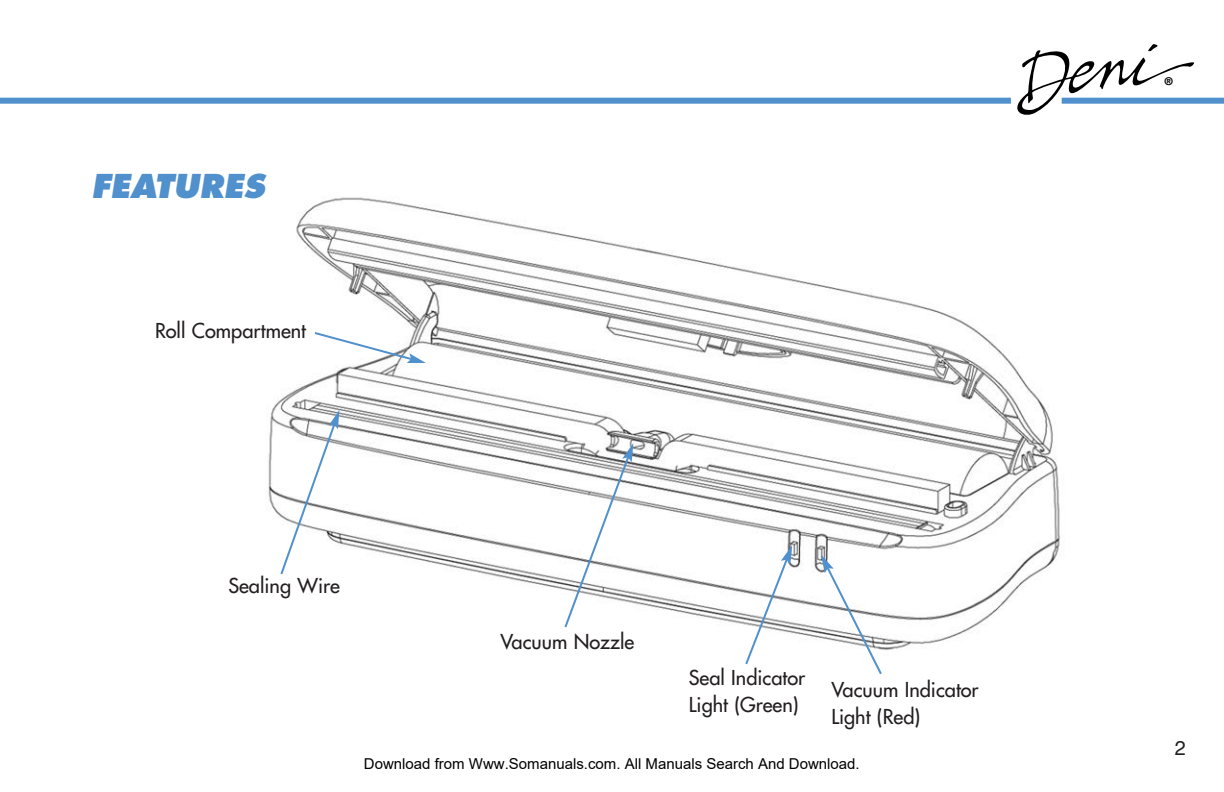
<style>
.page{position:relative;width:1224px;height:792px;background:#fff}
.page>*{position:absolute;margin:0;border:0;box-sizing:border-box;transform-origin:0 0}
.t1{font:italic 800 32px "Futura";color:#5090cc}
.t2{font:20px/27.2px "Futura";color:#231f20}
.t3{font:20px "Helvetica";color:#231f20}
.t4{font:15px "Arial";color:#000}
.t5{font:700 10.8px "Helvetica";color:#000}
</style>
<div class="page">
<div style="left:1062px;top:98px;width:162px;height:6px;background:#5090cc"></div>
<div style="left:0;top:98px;width:1011px;height:6px;background:#5090cc"></div>
<svg style="left:1005px;top:44px;width:190px;height:71px"></svg>
<img style="left:268px;top:197px;width:793px;height:453px">
<div style="left:498px;top:630px;width:139px;height:32px;background:#fff"></div>
<div style="left:226px;top:574px;width:116px;height:34px;background:#fff"></div>
<svg style="left:563px;top:443px;width:70px;height:187px"></svg>
<svg style="left:279px;top:410px;width:60px;height:165px"></svg>
<svg style="left:744px;top:545px;width:48px;height:120px"></svg>
<svg style="left:821px;top:554px;width:63px;height:120px"></svg>
<div style="left:153px;top:319px;width:160px;height:34px;background:#fff"></div>
<svg style="left:313px;top:331px;width:113px;height:32px"></svg>
<h1 class="t1" style="left:91px;top:172px;width:175px">FEATURES</h1>
<p class="t2" style="left:155px;top:319px;width:153px">Roll Compartment</p>
<p class="t2" style="left:228px;top:574px;width:113px">Sealing Wire</p>
<p class="t2" style="left:500px;top:630px;width:135px">Vacuum Nozzle</p>
<p class="t2" style="left:689px;top:665px;width:118px">Seal Indicator<br>Light (Green)</p>
<p class="t2" style="left:831px;top:677px;width:149px">Vacuum Indicator<br>Light (Red)</p>
<p class="t4" style="left:364px;top:755px;width:497px">Download from Www.Somanuals.com. All Manuals Search And Download.</p>
<p class="t5" style="left:1165px;top:76px;width:9px">®</p>
<p class="t3" style="left:1175px;top:741px;width:13px">2</p>
</div>
